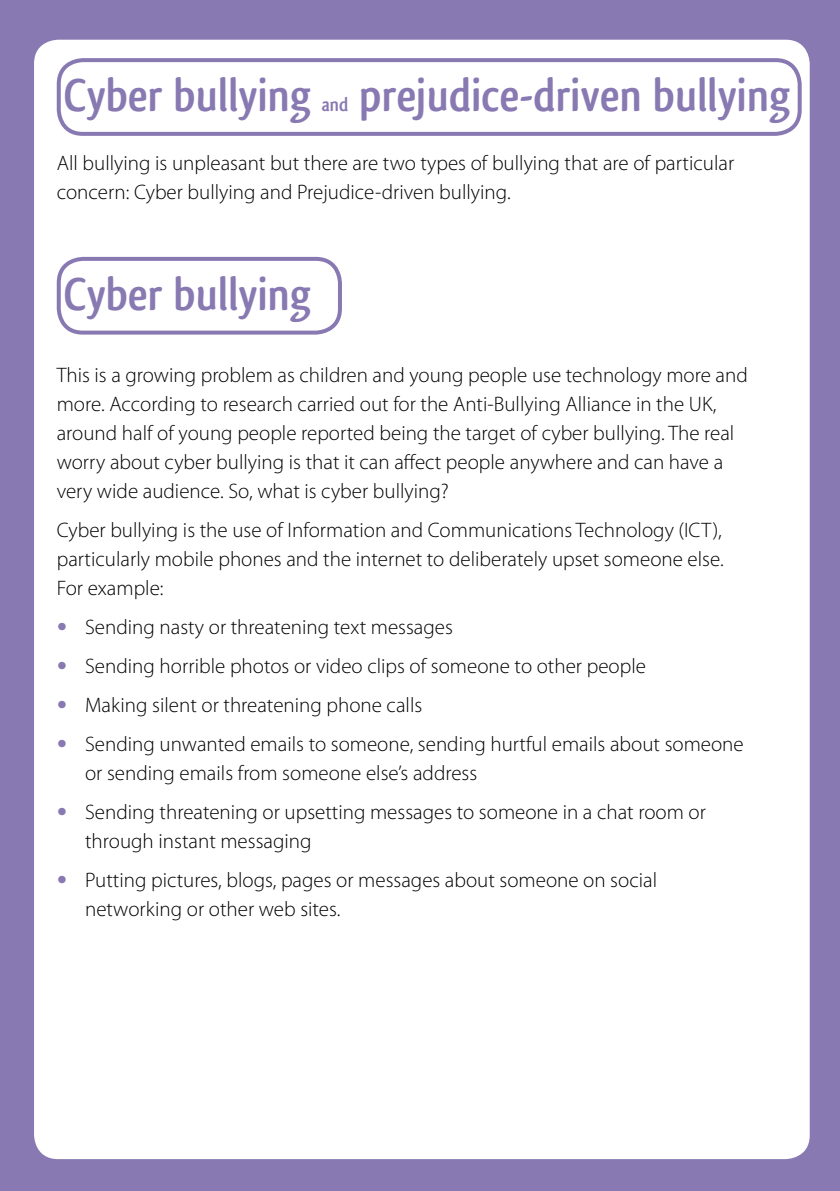
<style>
.page{position:relative;width:840px;height:1191px;background:#fff}
.page>*{position:absolute;margin:0;border:0;box-sizing:border-box;transform-origin:0 0}
.t1{font:700 48px "Qlassik";color:#8879b2}
.t2{font:300 21px/29px "Myriad Pro";color:#000}
.t3{font:700 20px "Qlassik";color:#8879b2}
.s1{font-family:"VAG Rounded";font-weight:700;color:#8879b2}
</style>
<div class="page">
<div style="left:0;top:0;width:839px;height:1191px;background:#8879b2"></div>
<div style="left:34px;top:40px;width:775px;height:1119px;background:#fff;border-radius:24px"></div>
<div style="left:57px;top:58px;width:744px;height:78px;border:4px solid #8879b2;border-radius:24px"></div>
<div style="left:57px;top:257px;width:285px;height:77px;border:4px solid #8879b2;border-radius:24px"></div>
<h1 class="t1" style="left:359px;top:68px;width:432px">prejudice-driven bullying</h1>
<p class="t2" style="left:57px;top:149px;width:678px">All bullying is unpleasant but there are two types of bullying that are of particular concern: Cyber bullying and Prejudice-driven bullying.</p>
<h1 class="t1" style="left:64px;top:68px;width:248px">Cyber bullying</h1>
<p class="t3" style="left:321px;top:93px;width:28px">and</p>
<h1 class="t1" style="left:64px;top:266px;width:248px">Cyber bullying</h1>
<p class="t2" style="left:57px;top:360px;width:692px">This is a growing problem as children and young people use technology more and more. According to research carried out for the Anti-Bullying Alliance in the UK, around half of young people reported being the target of cyber bullying. The real worry about cyber bullying is that it can affect people anywhere and can have a very wide audience. So, what is cyber bullying?</p>
<p class="t2" style="left:57px;top:515px;width:668px;text-align:justify">Cyber bullying is the use of Information and Communications Technology (ICT), particularly mobile phones and the internet to deliberately upset someone else.<br>For example:</p>
<p class="t2" style="left:57px;top:612px;width:397px"><span class="s1">•</span> Sending nasty or threatening text messages</p>
<p class="t2" style="left:57px;top:651px;width:590px"><span class="s1">•</span> Sending horrible photos or video clips of someone to other people</p>
<p class="t2" style="left:57px;top:690px;width:367px"><span class="s1">•</span> Making silent or threatening phone calls</p>
<p class="t2" style="left:85px;top:729px;width:659px;text-indent:-28px"><span class="s1">•</span> Sending unwanted emails to someone, sending hurtful emails about someone or sending emails from someone else’s address</p>
<p class="t2" style="left:85px;top:797px;width:622px;text-indent:-28px"><span class="s1">•</span> Sending threatening or upsetting messages to someone in a chat room or through instant messaging</p>
<p class="t2" style="left:85px;top:865px;width:573px;text-indent:-28px"><span class="s1">•</span> Putting pictures, blogs, pages or messages about someone on social networking or other web sites.</p>
</div>
